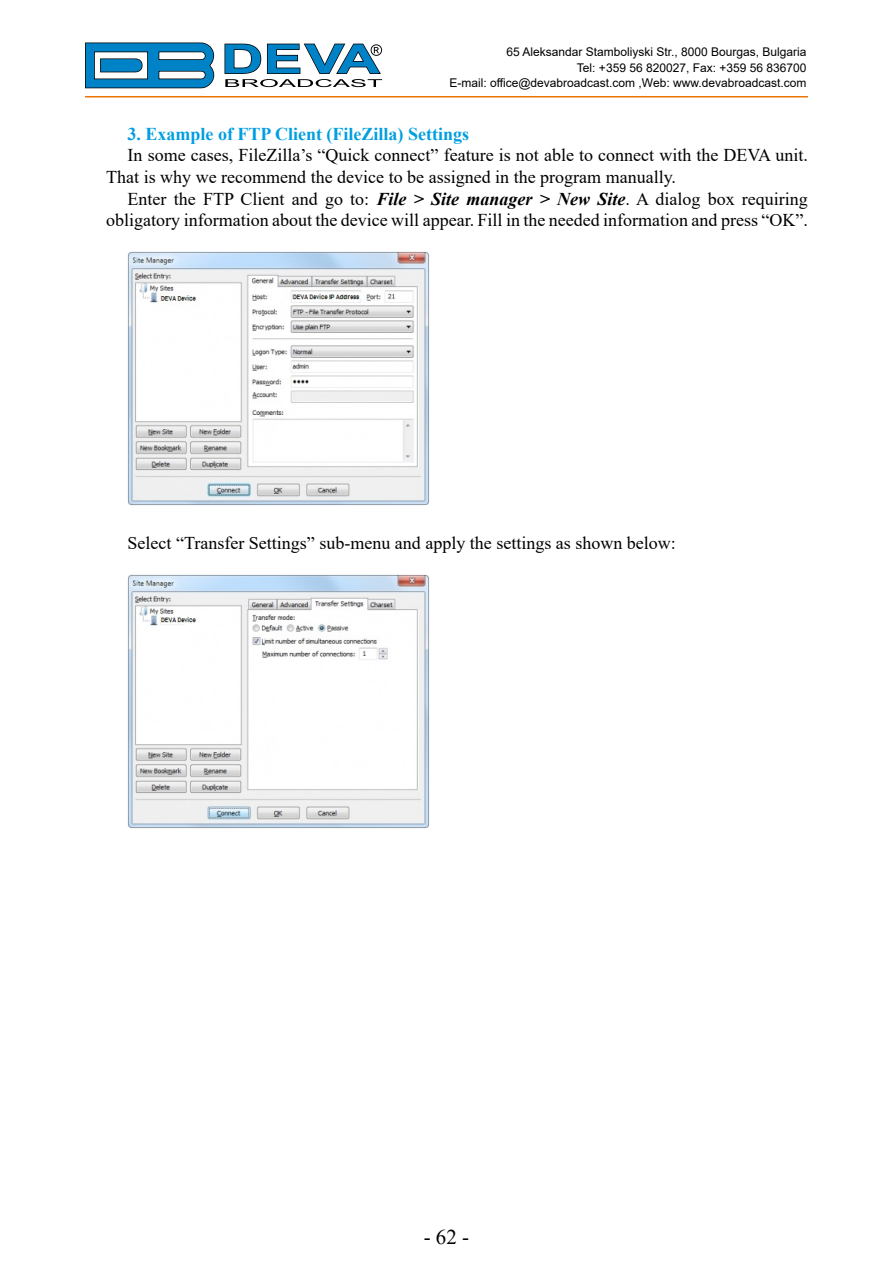
<style>
.page{position:relative;width:893px;height:1263px;background:#fff}
.page>*{position:absolute;margin:0;border:0;box-sizing:border-box;transform-origin:0 0}
.t1{font:21px "Times New Roman";color:#000}
.t2{font:18px/21.6px "Times New Roman";color:#000}
.Inner_Sub_Caption{font:700 18px "Times New Roman";color:#009ee0}
.t3{font:12px/16.5px "Arial";color:#000;text-align:right}
.s1{font-weight:700;font-style:italic}
</style>
<div class="page">
<svg style="left:85px;top:43px;width:130px;height:46px"></svg>
<svg style="left:224px;top:43px;width:158px;height:44px"></svg>
<hr style="left:85px;top:96px;width:723px;height:1px;background:#ec7405">
<img style="left:128px;top:251px;width:301px;height:255px">
<img style="left:128px;top:574px;width:301px;height:254px">
<p class="t3" style="left:506px;top:43px;width:302px">65 Aleksandar Stamboliyski Str., 8000 Bourgas, Bulgaria<br>Tel: +359 56 820027, Fax: +359 56 836700</p>
<p class="t3" style="left:449px;top:74px;width:359px">E-mail: office@devabroadcast.com ,Web: www.devabroadcast.com</p>
<p class="Inner_Sub_Caption" style="left:128px;top:121px;width:343px">3. Example of FTP Client (FileZilla) Settings</p>
<p class="t2" style="left:106px;top:144px;width:703px;text-indent:21px">In some cases, FileZilla’s “Quick connect” feature is not able to connect with the DEVA unit.<br>That is why we recommend the device to be assigned in the program manually.</p>
<p class="t2" style="left:106px;top:187px;width:703px;text-align:right">Enter the FTP Client and go to: <span class="s1">File &gt; Site manager &gt; New Site</span>. A dialog box requiring obligatory information about the device will appear. Fill in the needed information and press “OK”.</p>
<p class="t2" style="left:128px;top:531px;width:550px">Select “Transfer Settings” sub-menu and apply the settings as shown below:</p>
<p class="t1" style="left:424px;top:1222px;width:47px">- 62 -</p>
</div>
